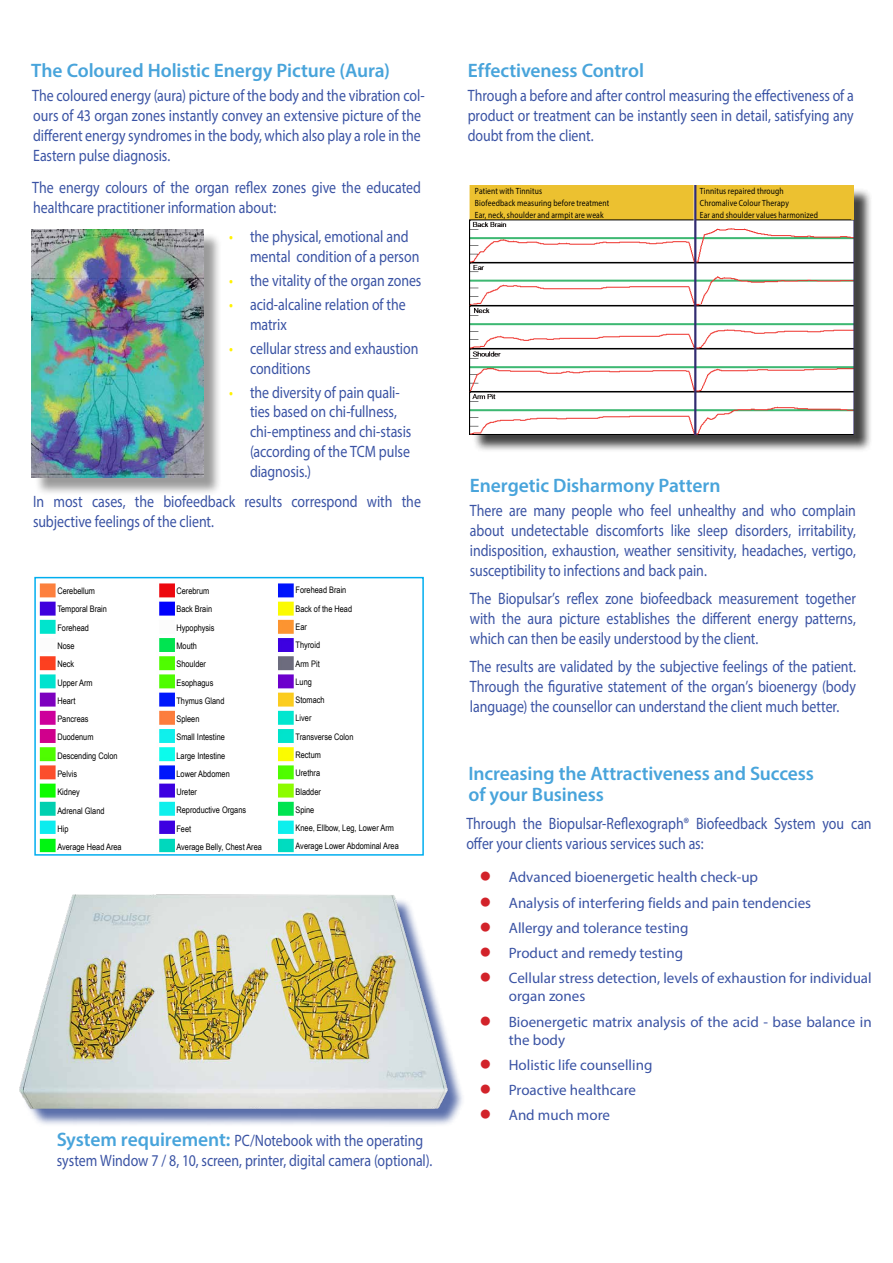
<style>
.page{position:relative;width:893px;height:1263px;background:#fff}
.page>*{position:absolute;margin:0;border:0;box-sizing:border-box;transform-origin:0 0}
.t1{font:600 19.5px/20.5px "Myriad Pro";letter-spacing:-.005em;color:#48a4db}
.t2{font:16.5px/19.8px "Myriad Pro";letter-spacing:-.005em;color:#3a53a4;scale:.84 1}
.t3{font:15px/18px "Myriad Pro";color:#3a53a4}
.t4{font:9px/18.3px "Arial Narrow";color:#000}
.t5{font:9px/12px "Myriad Pro";letter-spacing:.015em;color:#000;scale:.84 1}
.s1{color:#fff200}
.s2{font-weight:600;font-size:19.5px;color:#48a4db}
.s3{font-family:"Arial";font-weight:900;font-size:21px;color:#d2232a}
</style>
<div class="page">
<img style="left:19px;top:894px;width:443px;height:231px">
<div style="left:34px;top:232px;width:189px;height:264px;background:#000;opacity:.4"></div>
<img style="left:32px;top:230px;width:172px;height:248px">
<img style="left:39px;top:583px;width:255px;height:270px">
<div style="left:34px;top:577px;width:390px;height:279px;border:2px solid #00aeef"></div>
<div style="left:472px;top:188px;width:400px;height:265px;background:#000;opacity:.75"></div>
<img style="left:470px;top:186px;width:384px;height:248px">
<p class="t1" style="left:31px;top:60px;width:360px">The Coloured Holistic Energy Picture (Aura)</p>
<p class="t2" style="left:32px;top:85px;width:469px">The coloured energy (aura) picture of the body and the vibration col&shy;ours of 43 organ zones instantly convey an extensive picture of the different energy syndromes in the body, which also play a role in the Eastern pulse diagnosis.</p>
<p class="t2" style="left:32px;top:177px;width:465px">The energy colours of the organ reflex zones give the educated healthcare practitioner information about:</p>
<p class="t2" style="left:250px;top:226px;width:203px;text-indent:-21px"><span class="s1">•</span> the physical, emotional and mental condition of a person</p>
<p class="t2" style="left:229px;top:270px;width:230px"><span class="s1">•</span> the vitality of the organ zones</p>
<p class="t2" style="left:250px;top:294px;width:187px;text-indent:-21px"><span class="s1">•</span> acid-alcaline relation of the matrix</p>
<p class="t2" style="left:250px;top:338px;width:202px;text-indent:-21px"><span class="s1">•</span> cellular stress and exhaustion conditions</p>
<p class="t2" style="left:250px;top:382px;width:194px;text-indent:-21px"><span class="s1">•</span> the diversity of pain quali&shy;ties based on chi-fullness, chi-emptiness and chi-stasis (according of the TCM pulse diagnosis.)</p>
<p class="t2" style="left:33px;top:492px;width:463px">In most cases, the biofeedback results correspond with the subjective feelings of the client.</p>
<p class="t4" style="left:57px;top:581px;width:66px">Cerebellum<br>Temporal Brain<br>Forehead<br>Nose<br>Neck<br>Upper Arm<br>Heart<br>Pancreas<br>Duodenum<br>Descending Colon<br>Pelvis<br>Kidney<br>Adrenal Gland<br>Hip<br>Average Head Area</p>
<p class="t4" style="left:176px;top:581px;width:87px">Cerebrum<br>Back Brain<br>Hypophysis<br>Mouth<br>Shoulder<br>Esophagus<br>Thymus Gland<br>Spleen<br>Small Intestine<br>Large Intestine<br>Lower Abdomen<br>Ureter<br>Reproductive Organs<br>Feet<br>Average Belly, Chest Area</p>
<p class="t4" style="left:296px;top:581px;width:105px">Forehead Brain<br>Back of the Head<br>Ear<br>Thyroid<br>Arm Pit<br>Lung<br>Stomach<br>Liver<br>Transverse Colon<br>Rectum<br>Urethra<br>Bladder<br>Spine<br>Knee, Ellbow, Leg, Lower Arm<br>Average Lower Abdominal Area</p>
<p class="t2" style="left:57px;top:1130px;width:449px"><span class="s2">System requirement:</span> PC/Notebook with the operating system Window 7 / 8, 10, screen, printer, digital camera (optional).</p>
<p class="t1" style="left:468px;top:60px;width:178px">Effectiveness Control</p>
<p class="t2" style="left:468px;top:85px;width:461px;text-align:justify">Through a before and after control measuring the effectiveness of a product or treatment can be instantly seen in detail, satisfying any doubt from the client.</p>
<p class="t5" style="left:475px;top:185px;width:162px">Patient with Tinnitus<br>Biofeedback measuring before treatment<br>Ear, neck, shoulder and armpit are weak</p>
<p class="t5" style="left:700px;top:185px;width:142px">Tinnitus repaired through<br>Chromalive Colour Therapy<br>Ear and shoulder values harmonized</p>
<p class="t1" style="left:470px;top:475px;width:252px">Energetic Disharmony Pattern</p>
<p class="t2" style="left:470px;top:501px;width:461px;text-align:justify">There are many people who feel unhealthy and who complain about undetectable discomforts like sleep disorders, irritability, indisposition, exhaustion, weather sensitivity, headaches, vertigo, susceptibility to infections and back pain.</p>
<p class="t2" style="left:470px;top:588px;width:461px;text-align:justify">The Biopulsar’s reflex zone biofeedback measurement together with the aura picture establishes the different energy patterns, which can then be easily understood by the client.</p>
<p class="t2" style="left:470px;top:656px;width:461px;text-align:justify">The results are validated by the subjective feelings of the patient.<br>Through the figurative statement of the organ’s bioenergy (body language) the counsellor can understand the client much better.</p>
<p class="t1" style="left:468px;top:763px;width:347px">Increasing the Attractiveness and Success of your Business</p>
<p class="t2" style="left:466px;top:813px;width:484px">Through the Biopulsar-Reflexograph® Biofeedback System you can offer your clients various services such as:</p>
<p class="t3" style="left:479px;top:868px;width:281px"><span class="s3">●</span> Advanced bioenergetic health check-up</p>
<p class="t3" style="left:479px;top:893px;width:334px"><span class="s3">●</span> Analysis of interfering fields and pain tendencies</p>
<p class="t3" style="left:479px;top:918px;width:211px"><span class="s3">●</span> Allergy and tolerance testing</p>
<p class="t3" style="left:479px;top:944px;width:205px"><span class="s3">●</span> Product and remedy testing</p>
<p class="t3" style="left:509px;top:969px;width:364px;text-indent:-30px"><span class="s3">●</span> Cellular stress detection, levels of exhaustion for individual organ zones</p>
<p class="t3" style="left:509px;top:1012px;width:364px;text-indent:-30px"><span class="s3">●</span> Bioenergetic matrix analysis of the acid - base balance in the body</p>
<p class="t3" style="left:479px;top:1055px;width:175px"><span class="s3">●</span> Holistic life counselling</p>
<p class="t3" style="left:479px;top:1081px;width:158px"><span class="s3">●</span> Proactive healthcare</p>
<p class="t3" style="left:479px;top:1106px;width:132px"><span class="s3">●</span> And much more</p>
</div>
